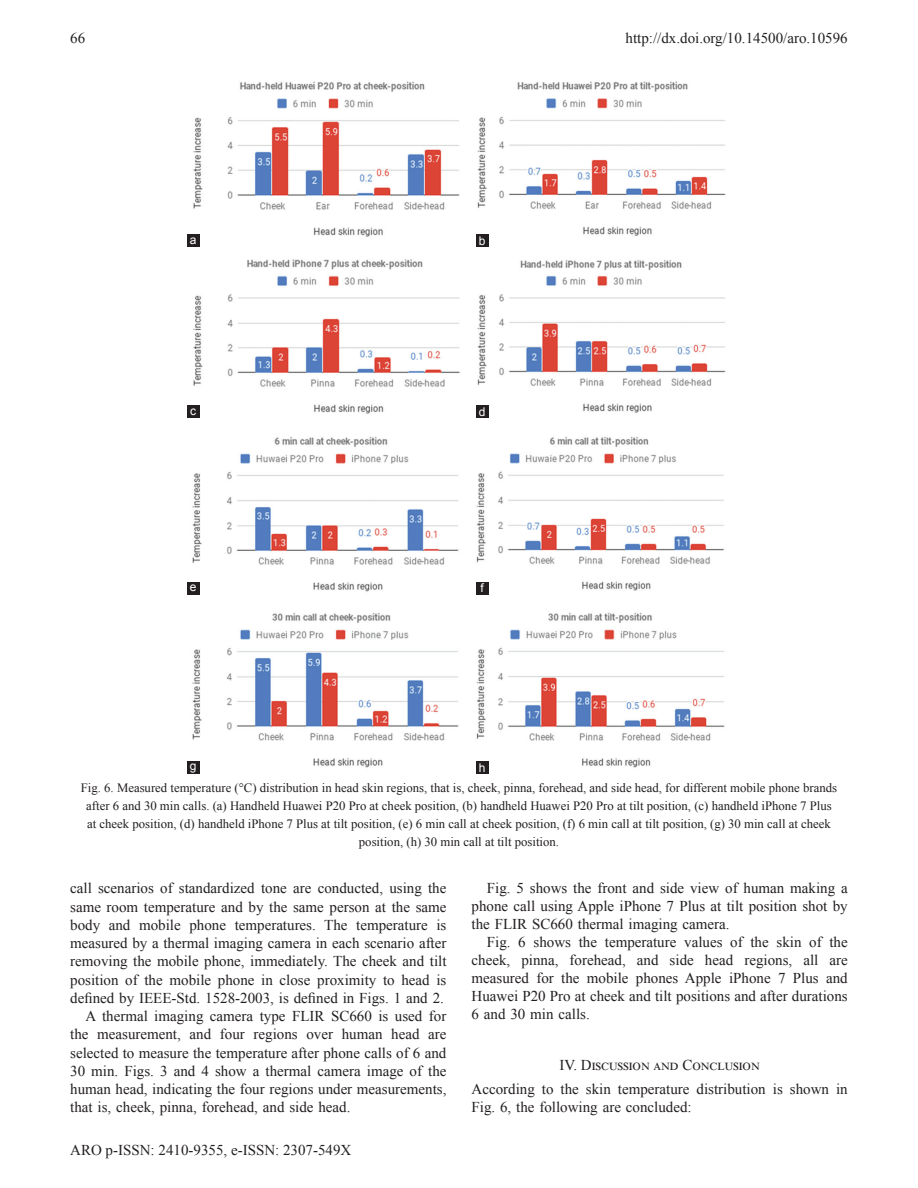
<style>
.page{position:relative;width:918px;height:1188px;background:#fff}
.page>*{position:absolute;margin:0;border:0;box-sizing:border-box;transform-origin:0 0}
.TX{font:15px/18.3px "Times New Roman";color:#231f20;text-align:justify}
.TXFL{font:15px/18px "Times New Roman";color:#231f20}
.TX-2{font:15px "Times New Roman";letter-spacing:.065em;color:#231f20}
.FGC{font:12.75px/18px "Times New Roman";color:#231f20;text-align:center}
.LABEL{font:12px "Arial";color:#fff}
</style>
<div class="page">
<img style="left:192px;top:81px;width:534px;height:687px">
<div style="left:476px;top:405px;width:13px;height:13px;background:#231f20"></div>
<div style="left:476px;top:761px;width:13px;height:13px;background:#231f20"></div>
<div style="left:187px;top:405px;width:13px;height:13px;background:#231f20"></div>
<div style="left:187px;top:761px;width:13px;height:13px;background:#231f20"></div>
<div style="left:476px;top:234px;width:13px;height:13px;background:#231f20"></div>
<div style="left:476px;top:582px;width:13px;height:13px;background:#231f20"></div>
<div style="left:187px;top:234px;width:13px;height:13px;background:#231f20"></div>
<div style="left:187px;top:582px;width:13px;height:13px;background:#231f20"></div>
<p class="TX" style="left:70px;top:28px;width:16px">66</p>
<p class="TX" style="left:626px;top:28px;width:224px">http://dx.doi.org/10.14500/aro.10596</p>
<p class="LABEL" style="left:190px;top:231px;width:8px">a</p>
<p class="LABEL" style="left:479px;top:232px;width:8px">b</p>
<p class="LABEL" style="left:190px;top:402px;width:7px">c</p>
<p class="LABEL" style="left:479px;top:403px;width:8px">d</p>
<p class="LABEL" style="left:190px;top:579px;width:8px">e</p>
<p class="LABEL" style="left:481px;top:580px;width:5px">f</p>
<p class="LABEL" style="left:190px;top:757px;width:8px">g</p>
<p class="LABEL" style="left:479px;top:759px;width:8px">h</p>
<p class="FGC" style="left:81px;top:778px;width:758px">Fig. 6. Measured temperature (°C) distribution in head skin regions, that is, cheek, pinna, forehead, and side head, for different mobile phone brands after 6 and 30 min calls. (a) Handheld Huawei P20 Pro at cheek position, (b) handheld Huawei P20 Pro at tilt position, (c) handheld iPhone 7 Plus at cheek position, (d) handheld iPhone 7 Plus at tilt position, (e) 6 min call at cheek position, (f) 6 min call at tilt position, (g) 30 min call at cheek position, (h) 30 min call at tilt position.</p>
<p class="TX" style="left:70px;top:879px;width:378px">call scenarios of standardized tone are conducted, using the same room temperature and by the same person at the same body and mobile phone temperatures. The temperature is measured by a thermal imaging camera in each scenario after removing the mobile phone, immediately. The cheek and tilt position of the mobile phone in close proximity to head is defined by IEEE-Std. 1528-2003, is defined in Figs. 1 and 2.</p>
<p class="TX" style="left:70px;top:1007px;width:378px;text-indent:15px">A thermal imaging camera type FLIR SC660 is used for the measurement, and four regions over human head are selected to measure the temperature after phone calls of 6 and 30 min. Figs. 3 and 4 show a thermal camera image of the human head, indicating the four regions under measurements, that is, cheek, pinna, forehead, and side head.</p>
<p class="TX" style="left:70px;top:1141px;width:283px">ARO p-ISSN: 2410-9355, e-ISSN: 2307-549X</p>
<p class="TX" style="left:472px;top:879px;width:378px;text-indent:15px">Fig. 5 shows the front and side view of human making a phone call using Apple iPhone 7 Plus at tilt position shot by the FLIR SC660 thermal imaging camera.</p>
<p class="TX" style="left:472px;top:933px;width:378px;text-indent:15px">Fig. 6 shows the temperature values of the skin of the cheek, pinna, forehead, and side head regions, all are measured for the mobile phones Apple iPhone 7 Plus and Huawei P20 Pro at cheek and tilt positions and after durations 6 and 30 min calls.</p>
<h1 class="TX-2" style="left:560px;top:1055px;width:201px">IV. Discussion and Conclusion</h1>
<p class="TXFL" style="left:472px;top:1080px;width:378px">According to the skin temperature distribution is shown in<br>Fig. 6, the following are concluded:</p>
</div>
